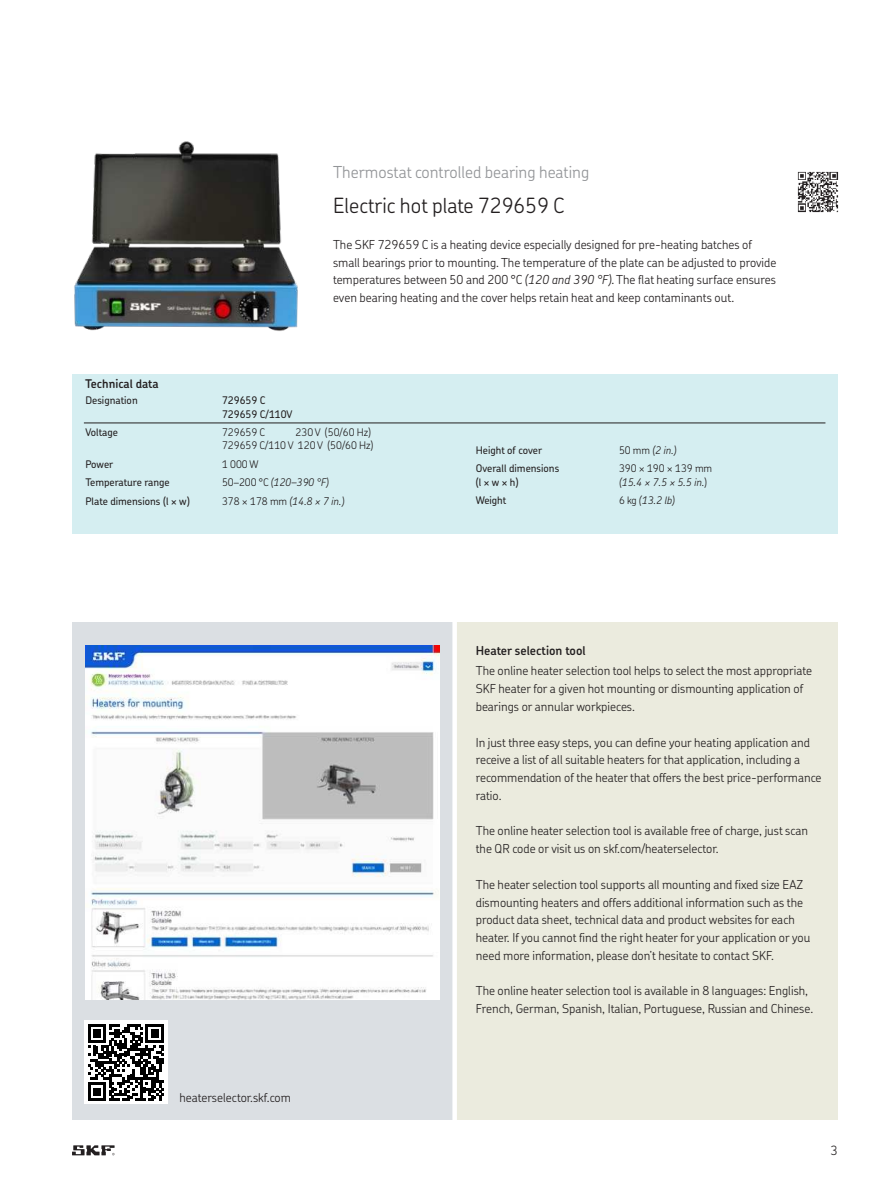
<style>
.page{position:relative;width:893px;height:1191px;background:#fff}
.page>*{position:absolute;margin:0;border:0;box-sizing:border-box;transform-origin:0 0}
.t1{font:300 21px "SKF Chevin OT";color:#231f20}
.t2{font:300 16.5px "SKF Chevin OT";color:#939598}
.t3{font:300 12.75px "SKF Chevin OT";color:#231f20}
.t4{font:300 12.3px/17.7px "SKF Chevin OT";color:#231f20}
.t5{font:600 12.3px "SKF Chevin OT";color:#231f20}
.t6{font:600 12px "SKF Chevin OT";color:#231f20}
.t7{font:500 10.5px/13.5px "SKF Chevin OT";color:#231f20}
.t8{font:italic 300 10.5px/13.5px "SKF Chevin OT";color:#231f20}
.t9{font:300 10.5px/13.5px "SKF Chevin OT";color:#231f20;text-align:right}
.s1{font-style:italic}
.s2{font-style:normal}
</style>
<div class="page">
<svg style="left:72px;top:1145px;width:43px;height:10px"></svg>
<div style="left:72px;top:374px;width:765px;height:160px;background:#d5eef1"></div>
<hr style="left:84px;top:423px;width:741px;height:1px;background:#231f20">
<div style="left:72px;top:622px;width:385px;height:498px;background:#dbdfe3"></div>
<img style="left:86px;top:646px;width:353px;height:353px">
<div style="left:455px;top:622px;width:382px;height:498px;background:#ebebde"></div>
<div style="left:84px;top:1021px;width:84px;height:83px;background:#fff"></div>
<svg style="left:88px;top:1025px;width:76px;height:76px"></svg>
<div style="left:452px;top:604px;width:5px;height:534px;background:#fff"></div>
<img style="left:74px;top:141px;width:224px;height:190px">
<img style="left:797px;top:171px;width:42px;height:42px">
<p class="t6" style="left:85px;top:378px;width:75px">Technical data</p>
<h2 class="t2" style="left:333px;top:164px;width:258px">Thermostat controlled bearing heating</h2>
<h1 class="t1" style="left:333px;top:196px;width:233px">Electric hot plate 729659 C</h1>
<p class="t4" style="left:333px;top:236px;width:445px">The SKF 729659 C is a heating device especially designed for pre-heating batches of small bearings prior to mounting. The temperature of the plate can be adjusted to provide temperatures between 50 and 200 °C <span class="s1">(120 and 390 °F)</span>. The flat heating surface ensures even bearing heating and the cover helps retain heat and keep contaminants out.</p>
<p class="t7" style="left:85px;top:394px;width:54px">Designation</p>
<p class="t7" style="left:222px;top:394px;width:72px">729659 C<br>729659 C/110V</p>
<p class="t7" style="left:85px;top:425px;width:34px">Voltage</p>
<p class="t9" style="left:222px;top:425px;width:45px">729659 C</p>
<p class="t9" style="left:222px;top:425px;width:153px">230 V (50/60 Hz)<br>729659 C/110 V 120 V (50/60 Hz)</p>
<p class="t7" style="left:85px;top:457px;width:29px">Power</p>
<p class="t9" style="left:222px;top:457px;width:38px">1 000 W</p>
<p class="t7" style="left:85px;top:476px;width:86px">Temperature range</p>
<p class="t8" style="left:222px;top:476px;width:108px"><span class="s2">50–200 °C</span> (120–390 °F)</p>
<p class="t7" style="left:85px;top:494px;width:106px">Plate dimensions (l × w)</p>
<p class="t8" style="left:222px;top:494px;width:124px"><span class="s2">378 × 178 mm</span> (14.8 × 7 in.)</p>
<p class="t7" style="left:475px;top:443px;width:68px">Height of cover</p>
<p class="t8" style="left:619px;top:444px;width:59px"><span class="s2">50 mm</span> (2 in.)</p>
<p class="t7" style="left:475px;top:462px;width:85px">Overall dimensions (l × w × h)</p>
<p class="t8" style="left:619px;top:462px;width:95px"><span class="s2">390 × 190 × 139 mm </span>(15.4 × 7.5 × 5.5 in.<span class="s2">)</span></p>
<p class="t7" style="left:475px;top:494px;width:32px">Weight</p>
<p class="t8" style="left:619px;top:494px;width:57px"><span class="s2">6 kg</span> (13.2 lb)</p>
<p class="t4" style="left:179px;top:1089px;width:113px">heaterselector.skf.com</p>
<p class="t5" style="left:475px;top:645px;width:111px">Heater selection tool</p>
<p class="t4" style="left:475px;top:663px;width:338px">The online heater selection tool helps to select the most appropriate<br>SKF heater for a given hot mounting or dismounting application of bearings or annular workpieces.</p>
<p class="t4" style="left:475px;top:734px;width:347px">In just three easy steps, you can define your heating application and receive a list of all suitable heaters for that application, including a recommendation of the heater that offers the best price-performance ratio.</p>
<p class="t4" style="left:475px;top:823px;width:334px">The online heater selection tool is available free of charge, just scan the QR code or visit us on skf.com/heaterselector.</p>
<p class="t4" style="left:475px;top:876px;width:336px">The heater selection tool supports all mounting and fixed size EAZ dismounting heaters and offers additional information such as the product data sheet, technical data and product websites for each heater. If you cannot find the right heater for your application or you need more information, please don’t hesitate to contact SKF.</p>
<p class="t4" style="left:475px;top:983px;width:339px">The online heater selection tool is available in 8 languages: English,<br>French, German, Spanish, Italian, Portuguese, Russian and Chinese.</p>
<p class="t3" style="left:830px;top:1145px;width:8px">3</p>
</div>
